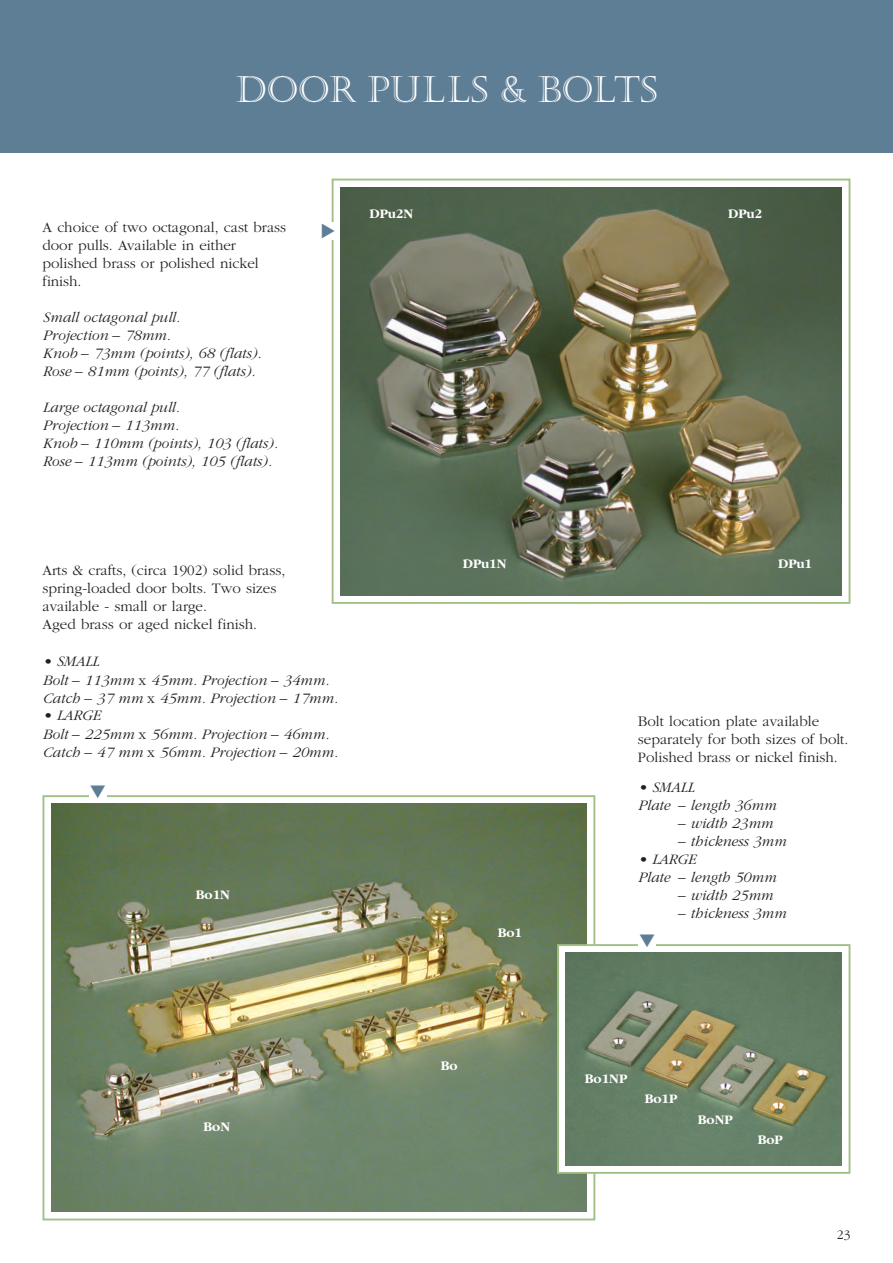
<style>
.page{position:relative;width:893px;height:1263px;background:#fff}
.page>*{position:absolute;margin:0;border:0;box-sizing:border-box;transform-origin:0 0}
.t1{font:36px "Castellar";color:#fff}
.t2{font:italic 300 15px/18px "Garamond";color:#231f20}
.t3{font:300 15px/18px "Garamond";color:#231f20}
.t4{font:700 13.5px "Garamond";color:#fff}
.t5{font:300 13.5px "Garamond";color:#231f20}
.s1{font-style:normal}
</style>
<div class="page">
<div style="left:0;top:0;width:893px;height:153px;background:#5e7e96"></div>
<div style="left:332px;top:179px;width:518px;height:425px;border:2px solid #a0c084"></div>
<img style="left:340px;top:187px;width:502px;height:408px">
<div style="left:321px;top:223px;width:14px;height:17px;background:#fff"></div>
<div style="left:43px;top:795px;width:552px;height:425px;border:2px solid #a0c084"></div>
<img style="left:51px;top:804px;width:536px;height:408px">
<div style="left:89px;top:784px;width:17px;height:14px;background:#fff"></div>
<div style="left:559px;top:946px;width:290px;height:226px;background:#fff"></div>
<div style="left:557px;top:944px;width:293px;height:230px;border:2px solid #a0c084"></div>
<img style="left:566px;top:953px;width:276px;height:212px">
<div style="left:639px;top:933px;width:17px;height:14px;background:#fff"></div>
<h1 class="t1" style="left:236px;top:69px;width:423px">DOOR PULLS &amp; BOLTs</h1>
<p class="t3" style="left:43px;top:219px;width:245px">A choice of two octagonal, cast brass door pulls. Available in either polished brass or polished nickel finish.</p>
<p class="t2" style="left:43px;top:309px;width:220px">Small octagonal pull.<br>Projection – 78mm.<br>Knob – 73mm (points), 68 (flats).<br>Rose – 81mm (points), 77 (flats).</p>
<p class="t2" style="left:43px;top:399px;width:236px">Large octagonal pull.<br>Projection – 113mm.<br>Knob – 110mm (points), 103 (flats).<br>Rose – 113mm (points), 105 (flats).</p>
<p class="t3" style="left:43px;top:562px;width:244px">Arts &amp; crafts, (circa 1902) solid brass, spring-loaded door bolts. Two sizes available - small or large.<br>Aged brass or aged nickel finish.</p>
<p class="t4" style="left:369px;top:208px;width:45px">DPu2N</p>
<p class="t4" style="left:463px;top:559px;width:45px">DPu1N</p>
<p class="t4" style="left:728px;top:208px;width:36px">DPu2</p>
<p class="t4" style="left:778px;top:559px;width:36px">DPu1</p>
<p class="t2" style="left:43px;top:654px;width:296px">• SMALL<br>Bolt – 113mm <span class="s1">x</span> 45mm. Projection – 34mm.<br>Catch – 37 mm <span class="s1">x</span> 45mm. Projection – 17mm.</p>
<p class="t2" style="left:43px;top:708px;width:296px">• LARGE<br>Bolt – 225mm <span class="s1">x</span> 56mm. Projection – 46mm.<br>Catch – 47 mm <span class="s1">x</span> 56mm. Projection – 20mm.</p>
<p class="t4" style="left:196px;top:889px;width:36px">Bo1N</p>
<p class="t4" style="left:204px;top:1121px;width:28px">BoN</p>
<p class="t4" style="left:498px;top:927px;width:26px">Bo1</p>
<p class="t4" style="left:441px;top:1060px;width:18px">Bo</p>
<p class="t3" style="left:638px;top:713px;width:212px">Bolt location plate available separately for both sizes of bolt.<br>Polished brass or nickel finish.</p>
<p class="t2" style="left:638px;top:779px;width:140px">• SMALL<br>Plate – length 36mm</p>
<p class="t2" style="left:678px;top:815px;width:96px">– width 23mm</p>
<p class="t2" style="left:678px;top:833px;width:109px">– thickness 3mm</p>
<p class="t2" style="left:638px;top:851px;width:140px">• LARGE<br>Plate – length 50mm</p>
<p class="t2" style="left:678px;top:887px;width:96px">– width 25mm</p>
<p class="t2" style="left:678px;top:905px;width:109px">– thickness 3mm</p>
<p class="t4" style="left:585px;top:1073px;width:44px">Bo1NP</p>
<p class="t4" style="left:645px;top:1093px;width:34px">Bo1P</p>
<p class="t4" style="left:698px;top:1114px;width:36px">BoNP</p>
<p class="t4" style="left:758px;top:1134px;width:26px">BoP</p>
<p class="t5" style="left:837px;top:1229px;width:15px">23</p>
</div>
